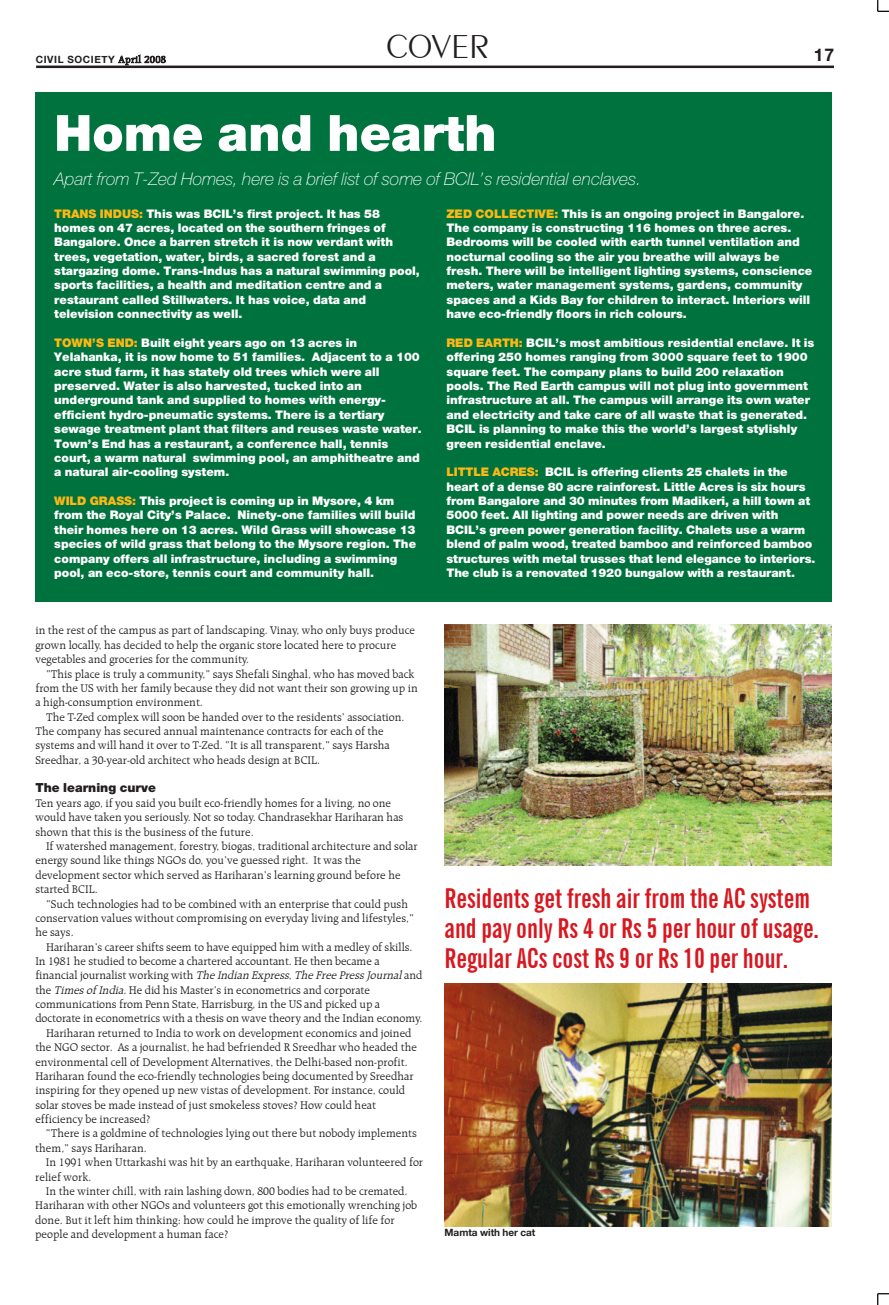
<style>
.page{position:relative;width:889px;height:1305px;background:#fff}
.page>*{position:absolute;margin:0;border:0;box-sizing:border-box;transform-origin:0 0}
.t1{font:900 50px "Helvetica Neue";color:#fff}
.t2{font:300 35px "Exotic 350 BT";color:#231f20}
.t3{font:700 extra-condensed 27.5px/30px "News Gothic BT";color:#d8171f}
.t4{font:italic 100 17.5px "Helvetica Neue";color:#fff}
.t5{font:700 17.5px "Helvetica Neue";color:#231f20}
.t6{font:900 12.5px "Helvetica Neue";color:#231f20}
.t7{font:900 11.88px/14.4px "Helvetica Neue";color:#fff}
.t8{font:300 11.88px/14.4px "Raleigh BT";color:#231f20}
.t9{font:italic 300 11.88px "Raleigh BT";color:#231f20}
.t10{font:700 10px "Helvetica Neue";letter-spacing:.055em;color:#231f20}
.t11{font:700 10px "Helvetica Neue";color:#231f20}
.s1{font-family:"Raleigh BT";font-weight:300}
.s2{color:#fcb814}
.s3{font-style:normal}
.s4{font-style:italic}
</style>
<div class="page">
<svg style="left:877px;top:1293px;width:12px;height:12px"></svg>
<svg style="left:877px;top:0;width:12px;height:12px"></svg>
<hr style="left:36px;top:66px;width:798px;height:2px;background:#231f20">
<div style="left:35px;top:92px;width:796px;height:509px;background:#00723e"></div>
<img style="left:444px;top:624px;width:387px;height:241px">
<img style="left:444px;top:983px;width:388px;height:244px">
<p class="t10" style="left:36px;top:53px;width:131px">CIVIL SOCIETY <span class="s1">April 2008</span></p>
<h2 class="t2" style="left:386px;top:26px;width:104px">COVER</h2>
<h1 class="t1" style="left:54px;top:115px;width:444px">Home and hearth</h1>
<h3 class="t4" style="left:54px;top:173px;width:588px">Apart from T-Zed Homes, here is a brief list of some of BCIL’s residential enclaves.</h3>
<h3 class="t5" style="left:813px;top:44px;width:22px">17</h3>
<p class="t7" style="left:54px;top:207px;width:367px"><span class="s2">TRANS INDUS:</span> This was BCIL’s first project. It has 58 homes on 47 acres, located on the southern fringes of Bangalore. Once a barren stretch it is now verdant with trees, vegetation, water, birds, a sacred forest and a stargazing dome. Trans-Indus has a natural swimming pool, sports facilities, a health and meditation centre and a restaurant called Stillwaters. It has voice, data and television connectivity as well.</p>
<p class="t7" style="left:54px;top:336px;width:369px"><span class="s2">TOWN’S END:</span> Built eight years ago on 13 acres in Yelahanka, it is now home to 51 families. Adjacent to a 100 acre stud farm, it has stately old trees which were all preserved. Water is also harvested, tucked into an underground tank and supplied to homes with energy&shy;efficient hydro-pneumatic systems. There is a tertiary sewage treatment plant that filters and reuses waste water.<br>Town’s End has a restaurant, a conference hall, tennis court, a warm natural swimming pool, an amphitheatre and a natural air-cooling system.</p>
<p class="t7" style="left:54px;top:495px;width:363px"><span class="s2">WILD GRASS:</span> This project is coming up in Mysore, 4 km from the Royal City’s Palace. Ninety-one families will build their homes here on 13 acres. Wild Grass will showcase 13 species of wild grass that belong to the Mysore region. The company offers all infrastructure, including a swimming pool, an eco-store, tennis court and community hall.</p>
<p class="t8" style="left:35px;top:623px;width:381px">in the rest of the campus as part of landscaping. Vinay, who only buys produce grown locally, has decided to help the organic store located here to procure vegetables and groceries for the community.</p>
<p class="t8" style="left:35px;top:666px;width:384px;text-indent:11px">“This place is truly a community,” says Shefali Singhal, who has moved back from the US with her family because they did not want their son growing up in a high-consumption environment.</p>
<p class="t8" style="left:35px;top:709px;width:371px;text-indent:11px">The T-Zed complex will soon be handed over to the residents’ association.<br>The company has secured annual maintenance contracts for each of the systems and will hand it over to T-Zed. “It is all transparent,” says harsha Sreedhar, a 30-year-old architect who heads design at BCIL.</p>
<p class="t6" style="left:35px;top:783px;width:122px">The learning curve</p>
<p class="t8" style="left:35px;top:796px;width:370px">Ten years ago, if you said you built eco-friendly homes for a living, no one would have taken you seriously. Not so today. Chandrasekhar hariharan has shown that this is the business of the future.</p>
<p class="t8" style="left:35px;top:839px;width:384px;text-indent:11px">If watershed management, forestry, biogas, traditional architecture and solar energy sound like things NGOs do, you’ve guessed right. It was the development sector which served as hariharan’s learning ground before he started BCIL.</p>
<p class="t8" style="left:35px;top:896px;width:380px;text-indent:11px">“Such technologies had to be combined with an enterprise that could push conservation values without compromising on everyday living and lifestyles,” he says.</p>
<p class="t8" style="left:46px;top:939px;width:368px">hariharan’s career shifts seem to have equipped him with a medley of skills.</p>
<p class="t8" style="left:35px;top:954px;width:346px">In 1981 he studied to become a chartered accountant. he then became a</p>
<p class="t9" style="left:35px;top:969px;width:388px"><span class="s3">financial journalist working with</span> TheIndianexpress<span class="s3">,</span> TheFreePressJournal<span class="s3">and</span></p>
<p class="t8" style="left:35px;top:983px;width:336px">the <span class="s4">Timesof India.</span>he did his Master’s in econometrics and corporate</p>
<p class="t8" style="left:35px;top:997px;width:346px">communications from Penn State, harrisburg, in the US and picked up a</p>
<p class="t8" style="left:35px;top:1011px;width:388px">doctorate in econometrics with a thesis on wave theory and the Indian economy.</p>
<p class="t8" style="left:46px;top:1026px;width:367px">hariharan returned to India to work on development economics and joined</p>
<p class="t8" style="left:35px;top:1040px;width:383px">the NGO sector. As a journalist, he had befriended R Sreedhar who headed the</p>
<p class="t8" style="left:35px;top:1054px;width:374px">environmental cell of Development Alternatives, the Delhi-based non-profit.</p>
<p class="t8" style="left:35px;top:1069px;width:380px">hariharan found the eco-friendly technologies being documented by Sreedhar</p>
<p class="t8" style="left:35px;top:1083px;width:371px">inspiring for they opened up new vistas of development. For instance, could</p>
<p class="t8" style="left:35px;top:1098px;width:342px">solar stoves be made instead of just smokeless stoves? how could heat</p>
<p class="t8" style="left:35px;top:1112px;width:116px">efficiency be increased?</p>
<p class="t8" style="left:46px;top:1126px;width:372px">“There is a goldmine of technologies lying out there but nobody implements</p>
<p class="t8" style="left:35px;top:1141px;width:113px">them,” says hariharan.</p>
<p class="t8" style="left:46px;top:1155px;width:379px">In 1991 when Uttarkashi was hit by an earthquake, hariharan volunteered for</p>
<p class="t8" style="left:35px;top:1169px;width:58px">relief work.</p>
<p class="t8" style="left:46px;top:1184px;width:363px">In the winter chill, with rain lashing down, 800 bodies had to be cremated.</p>
<p class="t8" style="left:35px;top:1198px;width:383px">hariharan with other NGOs and volunteers got this emotionally wrenching job</p>
<p class="t8" style="left:35px;top:1213px;width:361px">done. But it left him thinking: how could he improve the quality of life for</p>
<p class="t8" style="left:35px;top:1227px;width:194px">people and development a human face?</p>
<p class="t7" style="left:446px;top:207px;width:367px"><span class="s2">ZED COLLECTIVE:</span> This is an ongoing project in Bangalore.<br>The company is constructing 116 homes on three acres.<br>Bedrooms will be cooled with earth tunnel ventilation and nocturnal cooling so the air you breathe will always be fresh. There will be intelligent lighting systems, conscience meters, water management systems, gardens, community spaces and a Kids Bay for children to interact. Interiors will have eco-friendly floors in rich colours.</p>
<p class="t7" style="left:446px;top:336px;width:369px"><span class="s2">RED EARTH:</span> BCIL’s most ambitious residential enclave. It is offering 250 homes ranging from 3000 square feet to 1900 square feet. The company plans to build 200 relaxation pools. The Red Earth campus will not plug into government infrastructure at all. The campus will arrange its own water and electricity and take care of all waste that is generated.<br>BCIL is planning to make this the world’s largest stylishly green residential enclave.</p>
<p class="t7" style="left:446px;top:466px;width:370px"><span class="s2">LITTLE ACRES:</span> BCIL is offering clients 25 chalets in the heart of a dense 80 acre rainforest. Little Acres is six hours from Bangalore and 30 minutes from Madikeri, a hill town at 5000 feet. All lighting and power needs are driven with BCIL’s green power generation facility. Chalets use a warm blend of palm wood, treated bamboo and reinforced bamboo structures with metal trusses that lend elegance to interiors.<br>The club is a renovated 1920 bungalow with a restaurant.</p>
<h3 class="t3" style="left:444px;top:883px;width:376px">residents get fresh air from the AC system and pay only rs 4 or rs 5 per hour of usage. regular ACs cost rs 9 or rs 10 per hour.</h3>
<p class="t11" style="left:444px;top:1226px;width:92px">Mamta with her cat</p>
</div>
